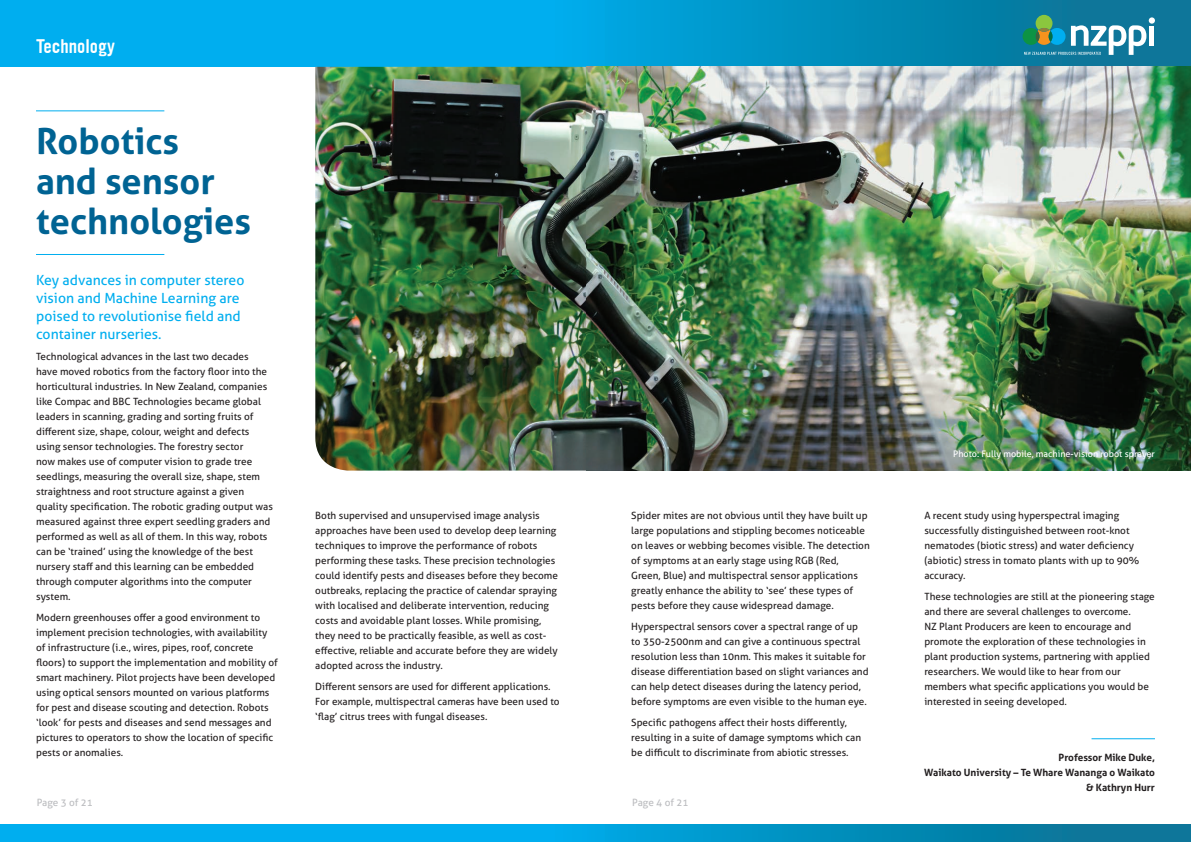
<style>
.page{position:relative;width:1191px;height:842px;background:#fff}
.page>*{position:absolute;margin:0;border:0;box-sizing:border-box;transform-origin:0 0}
.t1{font:700 36px/40px "Aller";color:#006393}
.t2{font:17px "Ultramagnetic";color:#fff}
.t3{font:14px/18px "Aller";color:#00aeef}
.t4{font:10px/15px "Aller";color:#231f20}
.t5{font:700 10px/15px "Aller";color:#231f20;text-align:right}
.t6{font:10px "Aller";letter-spacing:-.005em;color:#bcbdc0}
.t7{font:9px "Aller";color:#fff}
</style>
<div class="page">
<div style="left:587px;top:0;width:604px;height:67px;background:linear-gradient(to right,#00a5de,#0c6f8f)"></div>
<div style="left:587px;top:825px;width:604px;height:17px;background:linear-gradient(to right,#00a5de,#0c6f8f)"></div>
<div style="left:1149px;top:26px;width:5px;height:20px;background:#fff"></div>
<div style="left:1148px;top:17px;width:7px;height:7px;background:#fff;border-radius:50%"></div>
<svg style="left:1022px;top:15px;width:124px;height:40px"></svg>
<svg style="left:1035px;top:31px;width:4px;height:11px"></svg>
<div style="left:0;top:0;width:604px;height:67px;background:#00aeef"></div>
<div style="left:0;top:825px;width:604px;height:17px;background:#00aeef"></div>
<img style="left:315px;top:67px;width:272px;height:404px">
<hr style="left:36px;top:254px;width:128px;height:1px;background:#00aeef">
<hr style="left:36px;top:110px;width:128px;height:1px;background:#00aeef">
<img style="left:587px;top:67px;width:604px;height:404px">
<hr style="left:1091px;top:738px;width:64px;height:1px;background:#00aeef">
<p class="t2" style="left:36px;top:34px;width:81px">Technology</p>
<p class="t1" style="left:36px;top:121px;width:216px">Robotics<br>and sensor technologies</p>
<p class="t3" style="left:36px;top:271px;width:210px">Key advances in computer stereo vision and Machine Learning are poised to revolutionise field and container nurseries.</p>
<p class="t4" style="left:36px;top:349px;width:238px">Technological advances in the last two decades<br>have moved robotics from the factory floor into the horticultural industries. In New Zealand, companies like Compac and BBC Technologies became global leaders in scanning, grading and sorting fruits of different size, shape, colour, weight and defects using sensor technologies. The forestry sector<br>now makes use of computer vision to grade tree seedlings, measuring the overall size, shape, stem straightness and root structure against a given quality specification. The robotic grading output was measured against three expert seedling graders and performed as well as all of them. In this way, robots can be ‘trained’ using the knowledge of the best nursery staff and this learning can be embedded through computer algorithms into the computer system.</p>
<p class="t4" style="left:36px;top:610px;width:243px">Modern greenhouses offer a good environment to implement precision technologies, with availability of infrastructure (i.e., wires, pipes, roof, concrete floors) to support the implementation and mobility of smart machinery. Pilot projects have been developed using optical sensors mounted on various platforms for pest and disease scouting and detection. Robots ‘look’ for pests and diseases and send messages and pictures to operators to show the location of specific pests or anomalies.</p>
<p class="t4" style="left:315px;top:508px;width:244px">Both supervised and unsupervised image analysis approaches have been used to develop deep learning techniques to improve the performance of robots performing these tasks. These precision technologies could identify pests and diseases before they become outbreaks, replacing the practice of calendar spraying with localised and deliberate intervention, reducing costs and avoidable plant losses. While promising, they need to be practically feasible, as well as cost&shy;effective, reliable and accurate before they are widely adopted across the industry.</p>
<p class="t4" style="left:315px;top:679px;width:246px">Different sensors are used for different applications.<br>For example, multispectral cameras have been used to ‘flag’ citrus trees with fungal diseases.</p>
<p class="t4" style="left:631px;top:508px;width:240px">Spider mites are not obvious until they have built up large populations and stippling becomes noticeable on leaves or webbing becomes visible. The detection of symptoms at an early stage using RGB (Red, Green, Blue) and multispectral sensor applications greatly enhance the ability to ‘see’ these types of pests before they cause widespread damage.</p>
<p class="t4" style="left:631px;top:619px;width:239px">Hyperspectral sensors cover a spectral range of up to 350-2500nm and can give a continuous spectral resolution less than 10nm. This makes it suitable for disease differentiation based on slight variances and can help detect diseases during the latency period, before symptoms are even visible to the human eye.</p>
<p class="t4" style="left:631px;top:715px;width:231px">Specific pathogens affect their hosts differently, resulting in a suite of damage symptoms which can be difficult to discriminate from abiotic stresses.</p>
<p class="t6" style="left:37px;top:796px;width:58px">Page 3 of 21</p>
<p class="t6" style="left:632px;top:796px;width:58px">Page 4 of 21</p>
<p class="t7" style="left:953px;top:449px;width:203px">Photo: Fully mobile, machine-vision robot sprayer</p>
<p class="t4" style="left:924px;top:508px;width:216px">A recent study using hyperspectral imaging successfully distinguished between root-knot nematodes (biotic stress) and water deficiency (abiotic) stress in tomato plants with up to 90% accuracy.</p>
<p class="t4" style="left:924px;top:589px;width:232px">These technologies are still at the pioneering stage and there are several challenges to overcome.<br>NZ Plant Producers are keen to encourage and promote the exploration of these technologies in plant production systems, partnering with applied researchers. We would like to hear from our members what specific applications you would be interested in seeing developed.</p>
<p class="t5" style="left:924px;top:750px;width:232px">Professor Mike Duke,<br>Waikato University – Te Whare Wananga o Waikato &amp; Kathryn Hurr</p>
</div>
